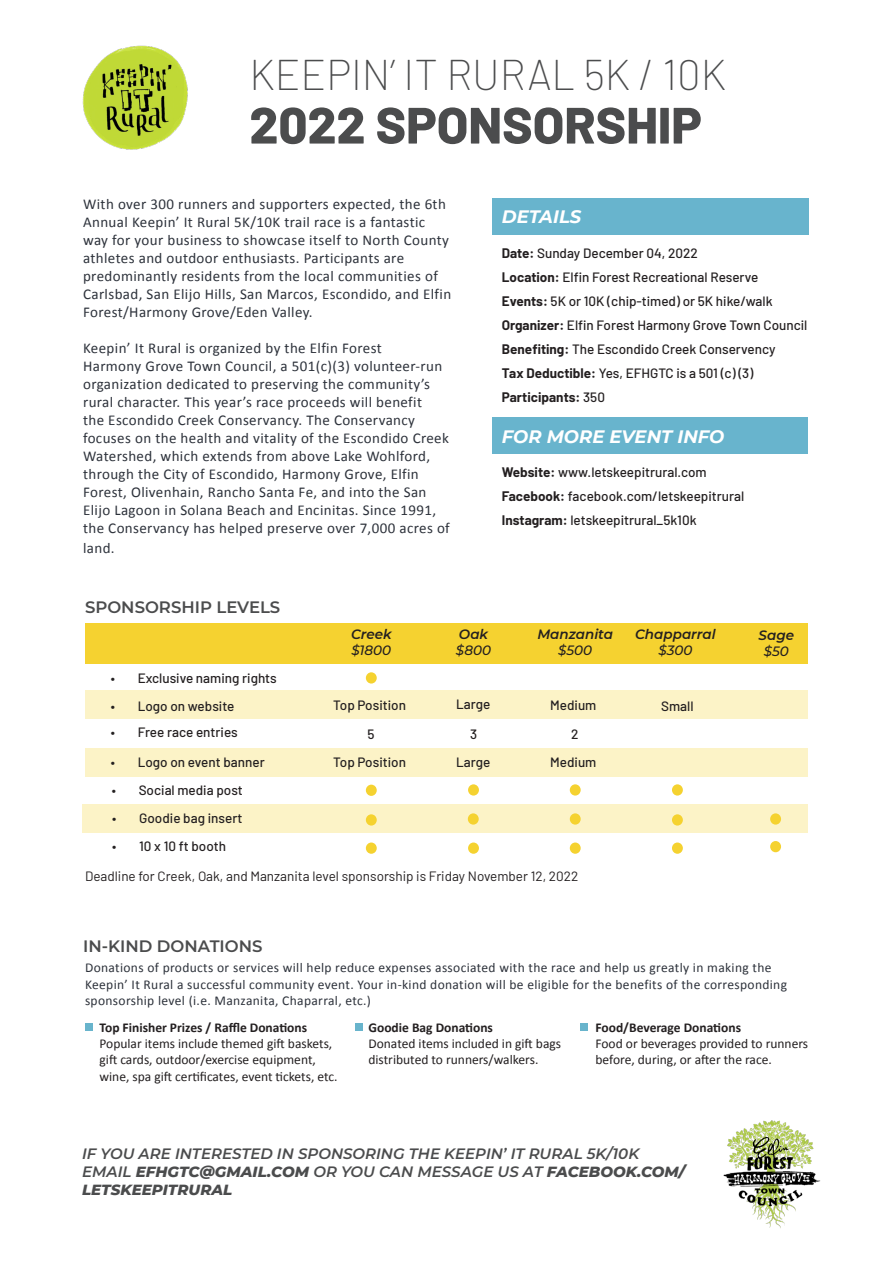
<style>
.page{position:relative;width:893px;height:1263px;background:#fff}
.page>*{position:absolute;margin:0;border:0;box-sizing:border-box;transform-origin:0 0}
.t1{font:800 51px "Barlow";color:#4b4c4d}
.t2{font:200 42px "Barlow";color:#4b4c4d}
.t3{font:italic 700 18px "Montserrat";color:#fff}
.t4{font:600 16.5px "Montserrat";color:#4b4c4d}
.t5{font:15px/18px "Calibri";letter-spacing:.025em;color:#2d323b}
.t6{font:italic 600 15px/18px "Montserrat";color:#4b4c4d}
.t7{font:500 13.5px "Barlow";color:#231f20}
.t8{font:13.5px/16.5px "Calibri";letter-spacing:.025em;color:#2d323b}
.t9{font:13.5px/16.2px "Calibri";color:#231f20}
.t10{font:700 13.5px "Calibri";color:#231f20}
.t11{font:13.5px "Barlow";color:#231f20}
.t12{font:italic 600 13.5px "Montserrat";color:#231f20}
.t13{font:italic 500 13.5px "Montserrat";color:#231f20}
.t14{font:700 13.5px "Barlow";color:#231f20}
.s1{font-weight:700}
.s2{font-weight:500}
.s3{font-weight:800}
</style>
<div class="page">
<img style="left:82px;top:45px;width:106px;height:105px">
<div style="left:83px;top:804px;width:725px;height:28px;background:#fcf3c7"></div>
<img style="left:723px;top:1120px;width:98px;height:108px">
<div style="left:85px;top:748px;width:723px;height:28px;background:#fcf3c7"></div>
<div style="left:85px;top:690px;width:723px;height:29px;background:#fcf3c7"></div>
<div style="left:85px;top:623px;width:723px;height:41px;background:#f5d230"></div>
<div style="left:366px;top:672px;width:11px;height:11px;background:#f5d230;border-radius:50%"></div>
<div style="left:366px;top:785px;width:11px;height:11px;background:#f5d230;border-radius:50%"></div>
<div style="left:366px;top:814px;width:11px;height:11px;background:#f5d230;border-radius:50%"></div>
<div style="left:366px;top:842px;width:11px;height:12px;background:#f5d230;border-radius:50%"></div>
<div style="left:468px;top:784px;width:11px;height:11px;background:#f5d230;border-radius:50%"></div>
<div style="left:468px;top:813px;width:11px;height:12px;background:#f5d230;border-radius:50%"></div>
<div style="left:468px;top:842px;width:11px;height:12px;background:#f5d230;border-radius:50%"></div>
<div style="left:570px;top:784px;width:11px;height:11px;background:#f5d230;border-radius:50%"></div>
<div style="left:570px;top:813px;width:11px;height:12px;background:#f5d230;border-radius:50%"></div>
<div style="left:570px;top:842px;width:11px;height:12px;background:#f5d230;border-radius:50%"></div>
<div style="left:770px;top:813px;width:11px;height:12px;background:#f5d230;border-radius:50%"></div>
<div style="left:770px;top:841px;width:11px;height:11px;background:#f5d230;border-radius:50%"></div>
<div style="left:672px;top:784px;width:11px;height:11px;background:#f5d230;border-radius:50%"></div>
<div style="left:672px;top:814px;width:11px;height:11px;background:#f5d230;border-radius:50%"></div>
<div style="left:672px;top:842px;width:11px;height:12px;background:#f5d230;border-radius:50%"></div>
<div style="left:85px;top:1023px;width:7px;height:8px;background:#68b4cc"></div>
<div style="left:355px;top:1023px;width:7px;height:7px;background:#68b4cc"></div>
<div style="left:581px;top:1023px;width:7px;height:8px;background:#68b4cc"></div>
<div style="left:492px;top:198px;width:317px;height:37px;background:#68b4cd"></div>
<div style="left:492px;top:417px;width:316px;height:37px;background:#68b4cd"></div>
<p class="t2" style="left:249px;top:44px;width:478px">KEEPIN’ IT RURAL 5K / 10K</p>
<p class="t1" style="left:249px;top:87px;width:454px">2022 SPONSORSHIP</p>
<p class="t5" style="left:83px;top:195px;width:370px">With over 300 runners and supporters expected, the 6th Annual Keepin’ It Rural 5K/10K trail race is a fantastic way for your business to showcase itself to North County athletes and outdoor enthusiasts. Participants are predominantly residents from the local communities of Carlsbad, San Elijo Hills, San Marcos, Escondido, and Elfin Forest/Harmony Grove/Eden Valley.</p>
<p class="t5" style="left:83px;top:339px;width:368px">Keepin’ It Rural is organized by the Elfin Forest<br>Harmony Grove Town Council, a 501(c)(3) volunteer-run organization dedicated to preserving the community’s rural character. This year’s race proceeds will benefit<br>the Escondido Creek Conservancy. The Conservancy focuses on the health and vitality of the Escondido Creek Watershed, which extends from above Lake Wohlford, through the City of Escondido, Harmony Grove, Elfin Forest, Olivenhain, Rancho Santa Fe, and into the San Elijo Lagoon in Solana Beach and Encinitas. Since 1991, the Conservancy has helped preserve over 7,000 acres of</p>
<p class="t5" style="left:83px;top:538px;width:33px">land.</p>
<p class="t3" style="left:502px;top:204px;width:81px">DETAILS</p>
<p class="t7" style="left:502px;top:243px;width:197px"><span class="s1">Date:</span> Sunday December 04, 2022</p>
<p class="t7" style="left:502px;top:267px;width:258px"><span class="s1">Location:</span> Elfin Forest Recreational Reserve</p>
<p class="t7" style="left:502px;top:291px;width:272px"><span class="s1">Events:</span> 5K or 10K (chip-timed) or 5K hike/walk</p>
<p class="t7" style="left:502px;top:315px;width:307px"><span class="s1">Organizer:</span> Elfin Forest Harmony Grove Town Council</p>
<p class="t7" style="left:502px;top:339px;width:275px"><span class="s1">Benefiting:</span> The Escondido Creek Conservency</p>
<p class="t7" style="left:502px;top:363px;width:253px"><span class="s1">Tax Deductible:</span> Yes, EFHGTC is a 501 (c) (3)</p>
<p class="t14" style="left:502px;top:387px;width:105px">Participants: <span class="s2">350</span></p>
<p class="t3" style="left:502px;top:423px;width:224px">FOR MORE EVENT INFO</p>
<p class="t7" style="left:502px;top:463px;width:206px"><span class="s1">Website:</span> www.letskeepitrural.com</p>
<p class="t7" style="left:502px;top:487px;width:244px"><span class="s1">Facebook:</span> facebook.com/letskeepitrural</p>
<p class="t7" style="left:502px;top:511px;width:196px"><span class="s1">Instagram:</span> letskeepitrural_5k10k</p>
<p class="t4" style="left:85px;top:595px;width:197px">SPONSORSHIP LEVELS</p>
<p class="t7" style="left:111px;top:668px;width:168px">• Exclusive naming rights</p>
<p class="t7" style="left:111px;top:696px;width:125px">• Logo on website</p>
<p class="t7" style="left:111px;top:722px;width:129px">• Free race entries</p>
<p class="t7" style="left:111px;top:752px;width:156px">• Logo on event banner</p>
<p class="t7" style="left:112px;top:780px;width:133px">• Social media post</p>
<p class="t7" style="left:112px;top:808px;width:132px">• Goodie bag insert</p>
<p class="t7" style="left:112px;top:837px;width:115px">• 10 x 10 ft booth</p>
<p class="t12" style="left:351px;top:625px;width:42px">Creek</p>
<p class="t13" style="left:351px;top:641px;width:41px">$1800</p>
<p class="t12" style="left:459px;top:625px;width:31px">Oak</p>
<p class="t13" style="left:456px;top:641px;width:37px">$800</p>
<p class="t12" style="left:537px;top:625px;width:77px">Manzanita</p>
<p class="t13" style="left:558px;top:641px;width:36px">$500</p>
<p class="t12" style="left:635px;top:625px;width:82px">Chapparral</p>
<p class="t13" style="left:658px;top:641px;width:35px">$300</p>
<p class="t12" style="left:759px;top:625px;width:37px">Sage</p>
<p class="t13" style="left:764px;top:641px;width:27px">$50</p>
<p class="t7" style="left:333px;top:695px;width:74px">Top Position</p>
<p class="t7" style="left:456px;top:694px;width:36px">Large</p>
<p class="t7" style="left:550px;top:695px;width:48px">Medium</p>
<p class="t7" style="left:661px;top:696px;width:34px">Small</p>
<p class="t7" style="left:367px;top:724px;width:9px">5</p>
<p class="t7" style="left:333px;top:752px;width:74px">Top Position</p>
<p class="t7" style="left:470px;top:724px;width:9px">3</p>
<p class="t7" style="left:456px;top:752px;width:36px">Large</p>
<p class="t7" style="left:571px;top:724px;width:9px">2</p>
<p class="t7" style="left:550px;top:752px;width:48px">Medium</p>
<p class="t11" style="left:85px;top:866px;width:495px">Deadline for Creek, Oak, and Manzanita level sponsorship is Friday November 12, 2022</p>
<p class="t4" style="left:83px;top:935px;width:181px">IN-KIND DONATIONS</p>
<p class="t8" style="left:85px;top:959px;width:703px">Donations of products or services will help reduce expenses associated with the race and help us greatly in making the<br>Keepin’ It Rural a successful community event. Your in-kind donation will be eligible for the benefits of the corresponding sponsorship level (i.e. Manzanita, Chaparral, etc.)</p>
<p class="t10" style="left:100px;top:1018px;width:209px">Top Finisher Prizes / Raffle Donations</p>
<p class="t9" style="left:100px;top:1035px;width:240px">Popular items include themed gift baskets, gift cards, outdoor/exercise equipment, wine, spa gift certificates, event tickets, etc.</p>
<p class="t10" style="left:368px;top:1018px;width:126px">Goodie Bag Donations</p>
<p class="t9" style="left:368px;top:1035px;width:194px">Donated items included in gift bags distributed to runners/walkers.</p>
<p class="t10" style="left:595px;top:1018px;width:147px">Food/Beverage Donations</p>
<p class="t9" style="left:595px;top:1035px;width:214px">Food or beverages provided to runners before, during, or after the race.</p>
<p class="t6" style="left:82px;top:1144px;width:604px">IF YOU ARE INTERESTED IN SPONSORING THE KEEPIN’ IT RURAL 5K/10K<br>EMAIL <span class="s3">EFHGTC@GMAIL.COM</span> OR YOU CAN MESSAGE US AT <span class="s3">FACEBOOK.COM/<br>LETSKEEPITRURAL</span></p>
</div>
